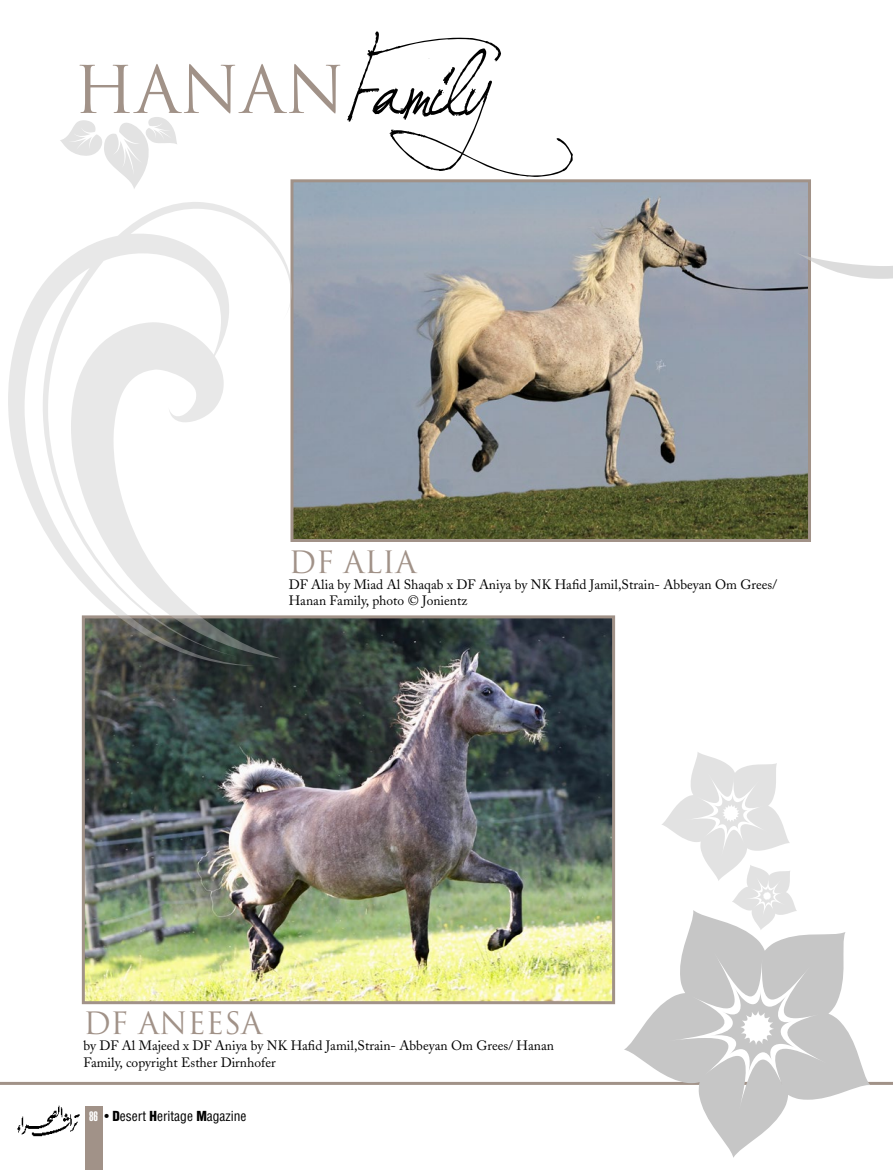
<style>
.page{position:relative;width:893px;height:1170px;background:#fff}
.page>*{position:absolute;margin:0;border:0;box-sizing:border-box;transform-origin:0 0}
.t1{font:112.65px "Jellyka Bees Antique Handwriting";color:#000}
.t2{font:30px "Trajan Pro";color:#a19288}
.t3{font:13.5px/16.2px "Adobe Caslon";color:#000}
.t4{font:condensed 13.5px "Helvetica";color:#000}
.s1{font-family:"Trajan Pro";font-size:63.9px;color:#a19288}
.s2{font-weight:900;font-stretch:extra-condensed;color:#fff}
.s3{font-weight:900}
</style>
<div class="page">
<img style="left:294px;top:183px;width:513px;height:355px">
<div style="left:290px;top:179px;width:521px;height:363px;border:3px solid #a19288"></div>
<img style="left:86px;top:619px;width:525px;height:381px">
<div style="left:82px;top:615px;width:533px;height:389px;border:3px solid #a19288"></div>
<svg style="left:8px;top:201px;width:284px;height:465px"></svg>
<hr style="left:0;top:1081px;width:893px;height:3px;background:#a19288">
<svg style="left:60px;top:117px;width:117px;height:72px"></svg>
<svg style="left:795px;top:179px;width:98px;height:100px"></svg>
<svg style="left:624px;top:930px;width:246px;height:227px;fill:#c6c6c6"></svg>
<svg style="left:710px;top:987px;width:86px;height:86px"></svg>
<svg style="left:662px;top:752px;width:135px;height:178px"></svg>
<div style="left:85px;top:1106px;width:17px;height:63px;background:#a19288"></div>
<img style="left:17px;top:1105px;width:63px;height:32px">
<h1 class="t1" style="left:74px;top:8px;width:576px"><span class="s1">HANAN</span>Family</h1>
<h2 class="t2" style="left:289px;top:542px;width:129px">DF ALIA</h2>
<p class="t3" style="left:289px;top:576px;width:490px">DF Alia by Miad Al Shaqab x DF Aniya by NK Hafid Jamil,Strain- Abbeyan Om Grees/<br>Hanan Family, photo © Jonientz</p>
<h2 class="t2" style="left:83px;top:1004px;width:180px">DF ANEESA</h2>
<p class="t3" style="left:83px;top:1037px;width:472px">by DF Al Majeed x DF Aniya by NK Hafid Jamil,Strain- Abbeyan Om Grees/ Hanan<br>Family, copyright Esther Dirnhofer</p>
<p class="t4" style="left:89px;top:1107px;width:159px"><span class="s2">86</span> • <span class="s3">D</span>esert <span class="s3">H</span>eritage <span class="s3">M</span>agazine</p>
</div>
